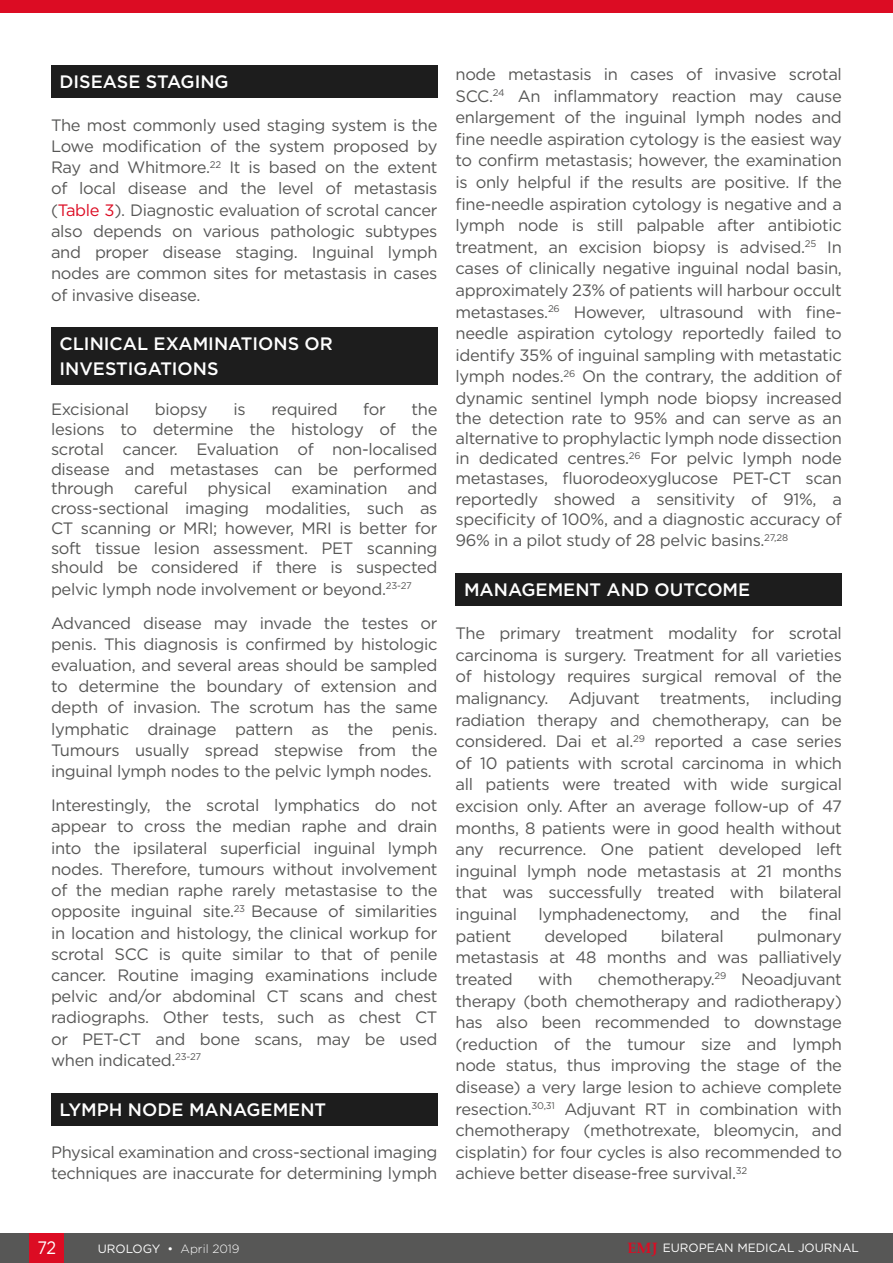
<style>
.page{position:relative;width:893px;height:1263px;background:#fff}
.page>*{position:absolute;margin:0;border:0;box-sizing:border-box;transform-origin:0 0}
.H1__Heading_1{font:500 18px/24.3px "Gotham";color:#fff}
.t1{font:18px "Gotham";color:#fff;scale:.9 1}
.Body_Text{font:16.5px/21.6px "Gotham";letter-spacing:-.02em;color:#575756;text-align:justify}
.t2{font:12px "Gotham";color:#fff}
.t3{font:300 12px "Gotham";color:#fff}
.s1{color:#dc0c23}
.s2{font-weight:400}
.s3{font-family:"Palatino Linotype";font-weight:700;font-size:15px;color:#dc0c23}
</style>
<div class="page">
<div style="left:0;top:1233px;width:893px;height:30px;background:#575756"></div>
<div style="left:30px;top:1233px;width:34px;height:30px;background:#dc0c23"></div>
<div style="left:51px;top:65px;width:386px;height:33px;background:#1d1d1d"></div>
<div style="left:51px;top:327px;width:386px;height:57px;background:#1d1d1d"></div>
<div style="left:51px;top:1093px;width:386px;height:32px;background:#1d1d1d"></div>
<div style="left:455px;top:573px;width:387px;height:33px;background:#1d1d1d"></div>
<div style="left:0;top:0;width:893px;height:13px;background:#dc0c23"></div>
<p class="H1__Heading_1" style="left:60px;top:69px;width:171px">DISEASE STAGING</p>
<p class="Body_Text" style="left:51px;top:114px;width:388px">The most commonly used staging system is the Lowe modification of the system proposed by Ray and Whitmore.<sup>22</sup> It is based on the extent of local disease and the level of metastasis (<span class="s1">Table 3</span>). Diagnostic evaluation of scrotal cancer also depends on various pathologic subtypes and proper disease staging. Inguinal lymph nodes are common sites for metastasis in cases of invasive disease.</p>
<p class="H1__Heading_1" style="left:60px;top:331px;width:275px">CLINICAL EXAMINATIONS OR<br>INVESTIGATIONS</p>
<p class="Body_Text" style="left:51px;top:398px;width:80px">Excisional</p>
<p class="Body_Text" style="left:155px;top:398px;width:54px">biopsy</p>
<p class="Body_Text" style="left:233px;top:398px;width:14px">is</p>
<p class="Body_Text" style="left:271px;top:398px;width:68px">required</p>
<p class="Body_Text" style="left:363px;top:398px;width:24px">for</p>
<p class="Body_Text" style="left:51px;top:399px;width:388px;line-height:19.8px;text-indent:361px">the lesions to determine the histology of the scrotal cancer. Evaluation of non-localised disease and metastases can be performed through careful physical examination and cross-sectional imaging modalities, such as CT scanning or MRI; however, MRI is better for soft tissue lesion assessment. PET scanning should be considered if there is suspected</p>
<p class="Body_Text" style="left:51px;top:577px;width:362px">pelvic lymph node involvement or beyond.<sup>23-27</sup></p>
<p class="Body_Text" style="left:51px;top:612px;width:388px">Advanced disease may invade the testes or penis. This diagnosis is confirmed by histologic evaluation, and several areas should be sampled to determine the boundary of extension and depth of invasion. The scrotum has the same lymphatic drainage pattern as the penis.<br>Tumours usually spread stepwise from the inguinal lymph nodes to the pelvic lymph nodes.</p>
<p class="Body_Text" style="left:51px;top:794px;width:388px">Interestingly, the scrotal lymphatics do not appear to cross the median raphe and drain into the ipsilateral superficial inguinal lymph nodes. Therefore, tumours without involvement of the median raphe rarely metastasise to the opposite inguinal site.<sup>23</sup> Because of similarities in location and histology, the clinical workup for scrotal SCC is quite similar to that of penile cancer. Routine imaging examinations include pelvic and/or abdominal CT scans and chest radiographs. Other tests, such as chest CT or PET-CT and bone scans, may be used when indicated.<sup>23-27</sup></p>
<p class="H1__Heading_1" style="left:60px;top:1097px;width:268px">LYMPH NODE MANAGEMENT</p>
<p class="Body_Text" style="left:51px;top:1141px;width:388px">Physical examination and cross-sectional imaging techniques are inaccurate for determining lymph</p>
<p class="Body_Text" style="left:455px;top:63px;width:388px">node metastasis in cases of invasive scrotal SCC.<sup>24</sup> An inflammatory reaction may cause enlargement of the inguinal lymph nodes and fine needle aspiration cytology is the easiest way to confirm metastasis; however, the examination is only helpful if the results are positive. If the fine-needle aspiration cytology is negative and a lymph node is still palpable after antibiotic treatment, an excision biopsy is advised.<sup>25</sup> In cases of clinically negative inguinal nodal basin, approximately 23% of patients will harbour occult metastases.<sup>26</sup> However, ultrasound with fine&shy;needle aspiration cytology reportedly failed to identify 35% of inguinal sampling with metastatic lymph nodes.<sup>26</sup> On the contrary, the addition of dynamic sentinel lymph node biopsy increased</p>
<p class="Body_Text" style="left:455px;top:408px;width:388px;line-height:20.1px">the detection rate to 95% and can serve as an alternative to prophylactic lymph node dissection in dedicated centres.<sup>26</sup> For pelvic lymph node metastases, fluorodeoxyglucose PET-CT scan reportedly showed a sensitivity of 91%, a specificity of 100%, and a diagnostic accuracy of</p>
<p class="Body_Text" style="left:455px;top:529px;width:334px">96% in a pilot study of 28 pelvic basins.<sup>27,28</sup></p>
<p class="H1__Heading_1" style="left:464px;top:578px;width:288px">MANAGEMENT AND OUTCOME</p>
<p class="Body_Text" style="left:455px;top:622px;width:388px">The primary treatment modality for scrotal carcinoma is surgery. Treatment for all varieties of histology requires surgical removal of the malignancy. Adjuvant treatments, including radiation therapy and chemotherapy, can be considered. Dai et al.<sup>29</sup> reported a case series of 10 patients with scrotal carcinoma in which all patients were treated with wide surgical excision only. After an average follow-up of 47 months, 8 patients were in good health without any recurrence. One patient developed left inguinal lymph node metastasis at 21 months that was successfully treated with bilateral inguinal</p>
<p class="Body_Text" style="left:538px;top:903px;width:152px">lymphadenectomy,</p>
<p class="Body_Text" style="left:710px;top:903px;width:32px">and</p>
<p class="Body_Text" style="left:761px;top:903px;width:27px">the</p>
<p class="Body_Text" style="left:808px;top:903px;width:35px">final</p>
<p class="Body_Text" style="left:455px;top:925px;width:388px;text-indent:301px">pulmonary metastasis at 48 months and was palliatively treated</p>
<p class="Body_Text" style="left:455px;top:925px;width:58px">patient</p>
<p class="Body_Text" style="left:545px;top:925px;width:85px">developed</p>
<p class="Body_Text" style="left:661px;top:925px;width:64px">bilateral</p>
<p class="Body_Text" style="left:455px;top:968px;width:388px;text-indent:142px">chemotherapy.<sup>29</sup> Neoadjuvant therapy (both chemotherapy and radiotherapy) has also been recommended to downstage (reduction of the tumour size and lymph node status, thus improving the stage of the disease) a very large lesion to achieve complete resection.<sup>30,31</sup> Adjuvant RT in combination with chemotherapy (methotrexate, bleomycin, and cisplatin) for four cycles is also recommended to achieve better disease-free survival.<sup>32</sup></p>
<p class="Body_Text" style="left:538px;top:968px;width:36px">with</p>
<p class="t1" style="left:37px;top:1236px;width:22px">72</p>
<p class="t3" style="left:98px;top:1241px;width:143px"><span class="s2">UROLOGY •</span> April 2019</p>
<p class="t2" style="left:627px;top:1240px;width:233px"><span class="s3">EMJ</span> EUROPEAN MEDICAL JOURNAL</p>
</div>
